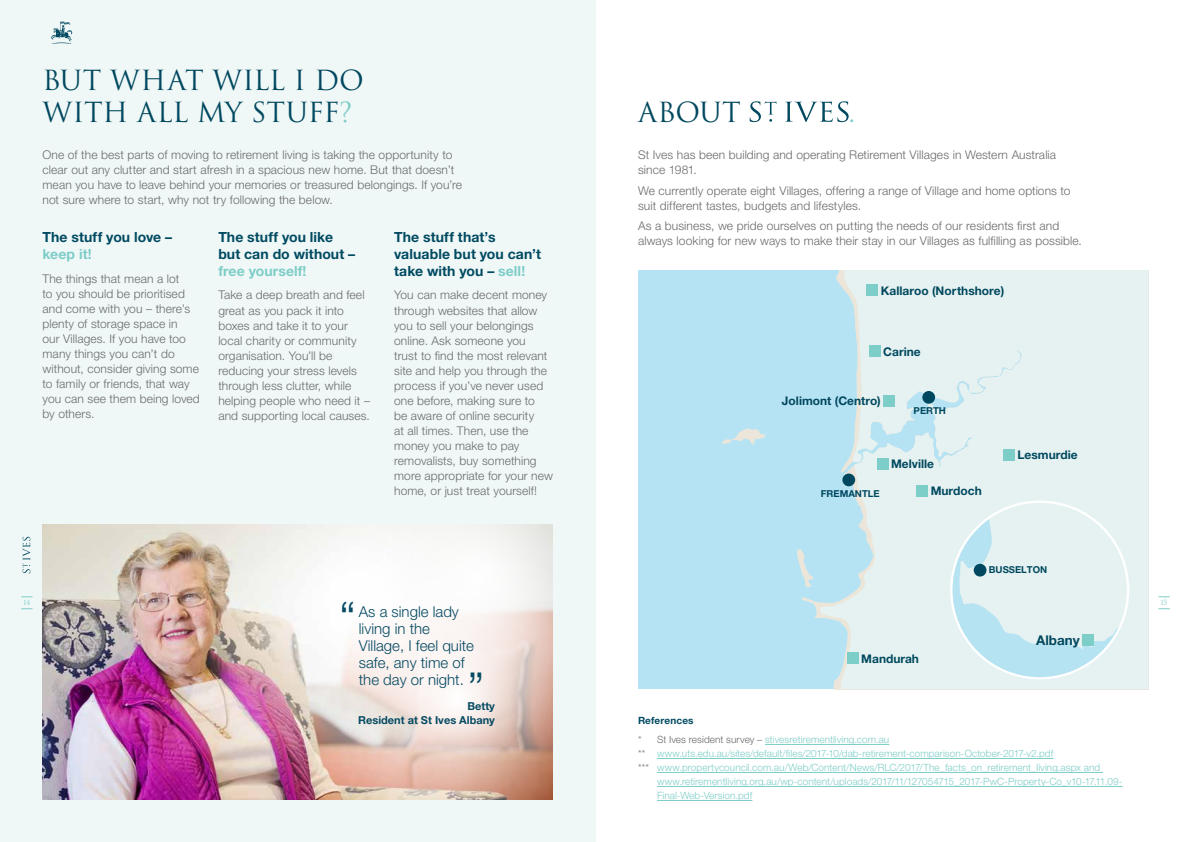
<style>
.page{position:relative;width:1191px;height:842px;background:#fff}
.page>*{position:absolute;margin:0;border:0;box-sizing:border-box;transform-origin:0 0}
.t1{font:300 44.1px "Helvetica Neue LT Pro";color:#064a63}
.t2{font:27px/32.4px "Trajan Pro";letter-spacing:-.01em;color:#00485f}
.t3{font:27px "Trajan Pro 3";color:#7dcdc8}
.t4{font:300 15px/17px "Helvetica Neue LT Pro";color:#064a63}
.t5{font:700 14px/16.8px "Helvetica Neue LT Pro";letter-spacing:.005em;color:#004a61}
.t6{font:700 14px "Helvetica Neue LT Pro";letter-spacing:.005em;color:#7dcdc8}
.t7{font:700 13.5px "Helvetica Neue LT Pro";color:#00485f}
.t8{font:300 12px/15px "Helvetica Neue LT Pro";letter-spacing:.01em;color:#696a6d}
.t9{font:700 11.9px "Helvetica Neue LT Pro";color:#00485f}
.t10{font:700 11px/14px "Helvetica Neue LT Pro";color:#064a63;text-align:right}
.t11{font:300 10px/19.7px "Helvetica Neue LT Pro";letter-spacing:.005em;color:#7dcdc8}
.t12{font:700 9.6px "Helvetica Neue LT Pro";color:#00485f}
.t13{font:7px "Trajan Pro 3";color:#7dcdc8}
.s1{color:#7dcdc8}
.s2{font-weight:700;color:#004a61}
.s3{color:#696a6d}
</style>
<div class="page">
<div style="left:0;top:0;width:595px;height:842px;background:#f0f8f7"></div>
<hr style="left:765px;top:744px;width:124px;height:1px;background:#7dcdc8">
<hr style="left:657px;top:758px;width:396px;height:1px;background:#7dcdc8">
<hr style="left:657px;top:772px;width:446px;height:1px;background:#7dcdc8">
<hr style="left:657px;top:786px;width:465px;height:1px;background:#7dcdc8">
<hr style="left:657px;top:800px;width:95px;height:1px;background:#7dcdc8">
<img style="left:43px;top:524px;width:264px;height:275px">
<svg style="left:500px;top:524px;width:53px;height:13px"></svg>
<svg style="left:296px;top:537px;width:257px;height:262px"></svg>
<svg style="left:785px;top:101px;width:63px;height:21px"></svg>
<svg style="left:749px;top:101px;width:27px;height:21px"></svg>
<div style="left:638px;top:270px;width:510px;height:419px;background:#b5e3f4"></div>
<svg style="left:802px;top:270px;width:346px;height:419px;fill:#e6f2f1"></svg>
<svg style="left:836px;top:270px;width:185px;height:285px;fill:#e6f2f1"></svg>
<div style="left:916px;top:485px;width:12px;height:11px;background:#7dcdc8"></div>
<div style="left:877px;top:458px;width:11px;height:12px;background:#7dcdc8"></div>
<div style="left:883px;top:395px;width:11px;height:11px;background:#7dcdc8"></div>
<div style="left:1003px;top:449px;width:11px;height:11px;background:#7dcdc8"></div>
<div style="left:870px;top:346px;width:11px;height:11px;background:#7dcdc8"></div>
<div style="left:866px;top:285px;width:12px;height:11px;background:#7dcdc8"></div>
<div style="left:847px;top:653px;width:11px;height:11px;background:#7dcdc8"></div>
<svg style="left:722px;top:428px;width:44px;height:16px"></svg>
<svg style="left:797px;top:549px;width:16px;height:38px"></svg>
<div style="left:842px;top:473px;width:13px;height:13px;background:#00485f;border-radius:50%"></div>
<div style="left:922px;top:391px;width:13px;height:13px;background:#00485f;border-radius:50%"></div>
<div style="left:951px;top:502px;width:177px;height:177px;background:#b6e3f2;border-radius:89px"></div>
<svg style="left:959px;top:502px;width:169px;height:149px;background:#dff0f1"></svg>
<div style="left:1082px;top:635px;width:11px;height:11px;background:#7dcdc8"></div>
<div style="left:973px;top:564px;width:13px;height:12px;background:#00485f;border-radius:50%"></div>
<svg style="left:21px;top:597px;width:12px;height:1px"></svg>
<svg style="left:21px;top:608px;width:12px;height:1px"></svg>
<svg style="left:51px;top:21px;width:21px;height:23px"></svg>
<svg style="left:23px;top:537px;width:7px;height:36px"></svg>
<h2 class="t2" style="left:43px;top:63px;width:323px">BUT WHAT WILL I DO<br>WITH ALL MY STUFF<span class="s1">?</span></h2>
<p class="t8" style="left:43px;top:147px;width:421px">One of the best parts of moving to retirement living is taking the opportunity to clear out any clutter and start afresh in a spacious new home. But that doesn’t mean you have to leave behind your memories or treasured belongings. If you’re not sure where to start, why not try following the below.</p>
<p class="t5" style="left:43px;top:229px;width:131px">The stuff you love –</p>
<p class="t6" style="left:43px;top:246px;width:51px">keep it!</p>
<p class="t8" style="left:43px;top:271px;width:159px">The things that mean a lot<br>to you should be prioritised and come with you – there’s plenty of storage space in<br>our Villages. If you have too many things you can’t do without, consider giving some to family or friends, that way you can see them being loved by others.</p>
<p class="t5" style="left:218px;top:229px;width:138px">The stuff you like but can do without –</p>
<p class="t6" style="left:218px;top:262px;width:90px">free yourself!</p>
<p class="t8" style="left:218px;top:287px;width:153px">Take a deep breath and feel great as you pack it into boxes and take it to your local charity or community organisation. You’ll be reducing your stress levels through less clutter, while helping people who need it – and supporting local causes.</p>
<p class="t5" style="left:394px;top:229px;width:148px">The stuff that’s valuable but you can’t take with you – <span class="s1">sell!</span></p>
<p class="t8" style="left:394px;top:287px;width:160px">You can make decent money through websites that allow you to sell your belongings online. Ask someone you<br>trust to find the most relevant site and help you through the process if you’ve never used one before, making sure to<br>be aware of online security<br>at all times. Then, use the money you make to pay removalists, buy something more appropriate for your new home, or just treat yourself!</p>
<h2 class="t2" style="left:638px;top:96px;width:104px">ABOUT</h2>
<h2 class="t3" style="left:848px;top:94px;width:8px">.</h2>
<p class="t8" style="left:638px;top:147px;width:419px">St Ives has been building and operating Retirement Villages in Western Australia since 1981.</p>
<p class="t8" style="left:638px;top:183px;width:434px">We currently operate eight Villages, offering a range of Village and home options to suit different tastes, budgets and lifestyles.</p>
<p class="t8" style="left:638px;top:218px;width:445px">As a business, we pride ourselves on putting the needs of our residents first and always looking for new ways to make their stay in our Villages as fulfilling as possible.</p>
<p class="t9" style="left:881px;top:283px;width:125px">Kallaroo (Northshore)</p>
<p class="t9" style="left:883px;top:344px;width:39px">Carine</p>
<p class="t9" style="left:782px;top:393px;width:100px">Jolimont (Centro)</p>
<p class="t12" style="left:913px;top:405px;width:34px">PERTH</p>
<p class="t12" style="left:821px;top:487px;width:60px">FREMANTLE</p>
<p class="t9" style="left:891px;top:457px;width:45px">Melville</p>
<p class="t9" style="left:930px;top:483px;width:53px">Murdoch</p>
<p class="t9" style="left:1017px;top:447px;width:62px">Lesmurdie</p>
<p class="t12" style="left:989px;top:564px;width:60px">BUSSELTON</p>
<p class="t13" style="left:23px;top:598px;width:8px">14</p>
<p class="t13" style="left:1160px;top:598px;width:8px">15</p>
<h1 class="t1" style="left:339px;top:590px;width:18px">“</h1>
<p class="t4" style="left:359px;top:603px;width:117px">As a single lady living in the<br>Village, I feel quite safe, any time of the day or night.</p>
<p class="t7" style="left:1036px;top:631px;width:45px">Albany</p>
<p class="t9" style="left:861px;top:651px;width:59px">Mandurah</p>
<h1 class="t1" style="left:468px;top:661px;width:18px">”</h1>
<p class="t10" style="left:358px;top:699px;width:138px">Betty<br>Resident at St Ives Albany</p>
<p class="t11" style="left:638px;top:710px;width:253px"><span class="s2">References<br></span><span class="s3">* St Ives resident survey –</span> stivesretirementliving.com.au</p>
<p class="t11" style="left:638px;top:744px;width:417px"><span class="s3">**</span> www.uts.edu.au/sites/default/files/2017-10/dab-retirement-comparison-October-2017-v2.pdf</p>
<p class="t11" style="left:638px;top:758px;width:464px"><span class="s3">***</span> www.propertycouncil.com.au/Web/Content/News/RLC/2017/The_facts_on_retirement_living.aspx and</p>
<p class="t11" style="left:657px;top:772px;width:467px">www.retirementliving.org.au/wp-content/uploads/2017/11/127054715_2017-PwC-Property-Co_v10-17.11.09-</p>
<p class="t11" style="left:657px;top:786px;width:97px">Final-Web-Version.pdf</p>
</div>
